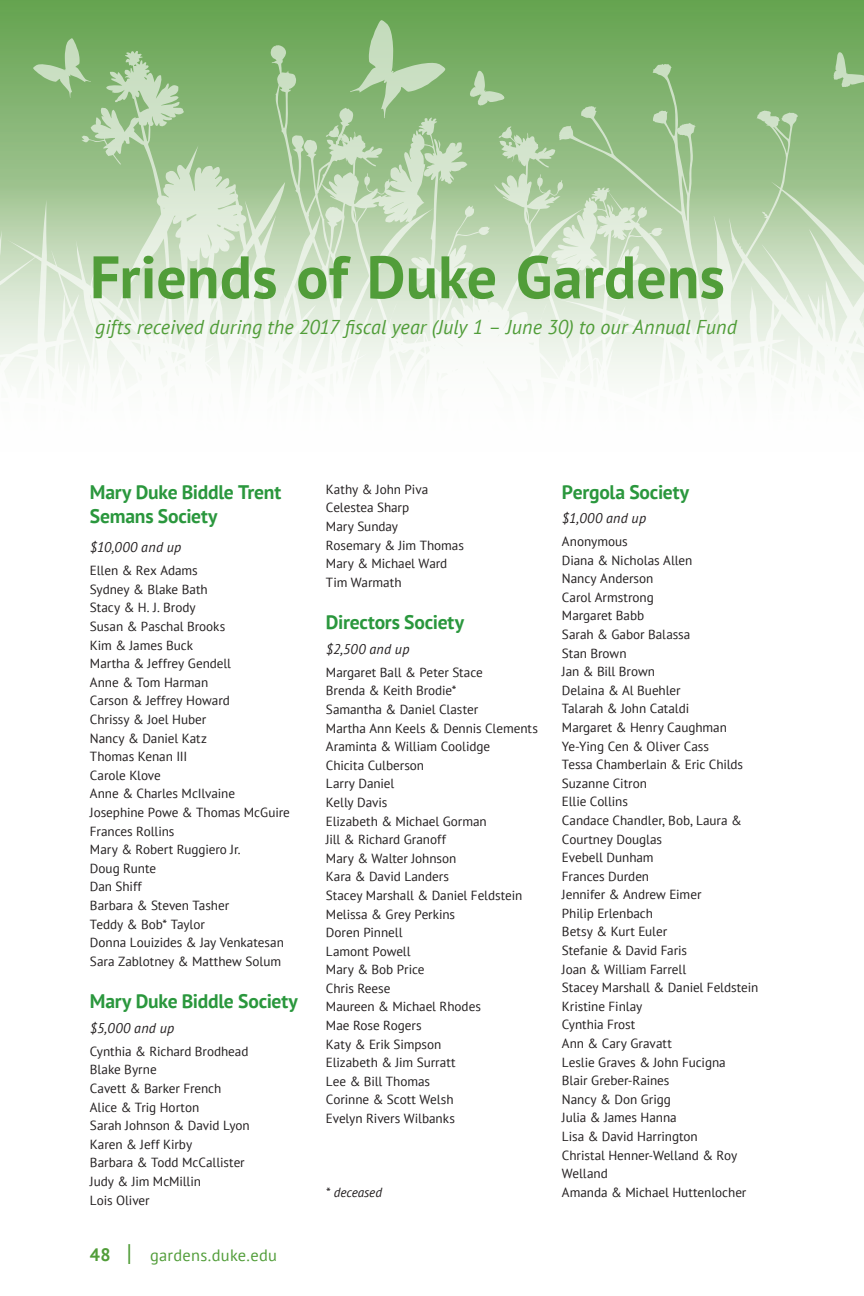
<style>
.page{position:relative;width:864px;height:1296px;background:#fff}
.page>*{position:absolute;margin:0;border:0;box-sizing:border-box;transform-origin:0 0}
.t1{font:700 59.8px "PT Sans";letter-spacing:.005em;color:#519d39}
.t2{font:italic 20px "PT Sans";letter-spacing:.005em;color:#519d39}
.t3{font:700 19.6px/24px "PT Sans";letter-spacing:-.01em;color:#2a973d}
.t4{font:16.4px "PT Sans";letter-spacing:.02em;color:#519d39}
.t5{font:italic 14px "PT Sans";letter-spacing:.02em;color:#231f20}
.t6{font:13.2px/18.6px "PT Sans";letter-spacing:-.005em;color:#231f20}
.t7{font:italic 13.2px "PT Sans";letter-spacing:-.005em;color:#231f20}
.s1{font-weight:700;font-size:18px}
.s2{font-size:24px}
</style>
<div class="page">
<div style="left:0;top:0;width:864px;height:454px;background:#69a654"></div>
<svg style="left:0;top:38px;width:863px;height:416px;background:#c6dcbe"></svg>
<svg style="left:542px;top:300px;width:7px;height:16px"></svg>
<svg style="left:392px;top:300px;width:7px;height:16px"></svg>
<img style="left:863px;top:40px;width:1px;height:414px">
<svg style="left:350px;top:20px;width:95px;height:98px"></svg>
<h1 class="t1" style="left:90px;top:238px;width:636px">Friends of Duke Gardens</h1>
<h2 class="t2" style="left:95px;top:314px;width:643px">gifts received during the 2017 fiscal year (July 1 – June 30) to our Annual Fund</h2>
<h3 class="t3" style="left:90px;top:479px;width:193px">Mary Duke Biddle Trent<br>Semans Society</h3>
<p class="t5" style="left:90px;top:538px;width:93px">$10,000 and up</p>
<p class="t6" style="left:90px;top:561px;width:201px">Ellen &amp; Rex Adams<br>Sydney &amp; Blake Bath<br>Stacy &amp; H. J. Brody<br>Susan &amp; Paschal Brooks<br>Kim &amp; James Buck<br>Martha &amp; Jeffrey Gendell<br>Anne &amp; Tom Harman<br>Carson &amp; Jeffrey Howard<br>Chrissy &amp; Joel Huber<br>Nancy &amp; Daniel Katz<br>Thomas Kenan III<br>Carole Klove<br>Anne &amp; Charles McIlvaine<br>Josephine Powe &amp; Thomas McGuire<br>Frances Rollins<br>Mary &amp; Robert Ruggiero Jr.<br>Doug Runte<br>Dan Shiff<br>Barbara &amp; Steven Tasher<br>Teddy &amp; Bob* Taylor<br>Donna Louizides &amp; Jay Venkatesan<br>Sara Zablotney &amp; Matthew Solum</p>
<h3 class="t3" style="left:90px;top:989px;width:210px">Mary Duke Biddle Society</h3>
<p class="t5" style="left:90px;top:1019px;width:86px">$5,000 and up</p>
<p class="t6" style="left:90px;top:1042px;width:161px">Cynthia &amp; Richard Brodhead<br>Blake Byrne<br>Cavett &amp; Barker French<br>Alice &amp; Trig Horton<br>Sarah Johnson &amp; David Lyon<br>Karen &amp; Jeff Kirby<br>Barbara &amp; Todd McCallister<br>Judy &amp; Jim McMillin<br>Lois Oliver</p>
<p class="t4" style="left:90px;top:1244px;width:189px"><span class="s1">48</span> <span class="s2">|</span> gardens.duke.edu</p>
<p class="t6" style="left:326px;top:479px;width:140px">Kathy &amp; John Piva<br>Celestea Sharp<br>Mary Sunday<br>Rosemary &amp; Jim Thomas<br>Mary &amp; Michael Ward<br>Tim Warmath</p>
<h3 class="t3" style="left:326px;top:610px;width:140px">Directors Society</h3>
<p class="t5" style="left:326px;top:640px;width:85px">$2,500 and up</p>
<p class="t6" style="left:326px;top:662px;width:213px">Margaret Ball &amp; Peter Stace<br>Brenda &amp; Keith Brodie*<br>Samantha &amp; Daniel Claster<br>Martha Ann Keels &amp; Dennis Clements<br>Araminta &amp; William Coolidge<br>Chicita Culberson<br>Larry Daniel<br>Kelly Davis<br>Elizabeth &amp; Michael Gorman<br>Jill &amp; Richard Granoff<br>Mary &amp; Walter Johnson<br>Kara &amp; David Landers<br>Stacey Marshall &amp; Daniel Feldstein<br>Melissa &amp; Grey Perkins<br>Doren Pinnell<br>Lamont Powell<br>Mary &amp; Bob Price<br>Chris Reese<br>Maureen &amp; Michael Rhodes<br>Mae Rose Rogers<br>Katy &amp; Erik Simpson<br>Elizabeth &amp; Jim Surratt<br>Lee &amp; Bill Thomas<br>Corinne &amp; Scott Welsh<br>Evelyn Rivers Wilbanks</p>
<p class="t7" style="left:326px;top:1184px;width:58px">* deceased</p>
<h3 class="t3" style="left:562px;top:479px;width:129px">Pergola Society</h3>
<p class="t5" style="left:562px;top:509px;width:86px">$1,000 and up</p>
<p class="t6" style="left:562px;top:532px;width:198px">Anonymous<br>Diana &amp; Nicholas Allen<br>Nancy Anderson<br>Carol Armstrong<br>Margaret Babb<br>Sarah &amp; Gabor Balassa<br>Stan Brown<br>Jan &amp; Bill Brown<br>Delaina &amp; Al Buehler<br>Talarah &amp; John Cataldi<br>Margaret &amp; Henry Caughman<br>Ye-Ying Cen &amp; Oliver Cass<br>Tessa Chamberlain &amp; Eric Childs<br>Suzanne Citron<br>Ellie Collins<br>Candace Chandler, Bob, Laura &amp;<br>Courtney Douglas<br>Evebell Dunham<br>Frances Durden<br>Jennifer &amp; Andrew Eimer<br>Philip Erlenbach<br>Betsy &amp; Kurt Euler<br>Stefanie &amp; David Faris<br>Joan &amp; William Farrell<br>Stacey Marshall &amp; Daniel Feldstein<br>Kristine Finlay<br>Cynthia Frost<br>Ann &amp; Cary Gravatt<br>Leslie Graves &amp; John Fucigna<br>Blair Greber-Raines<br>Nancy &amp; Don Grigg<br>Julia &amp; James Hanna<br>Lisa &amp; David Harrington<br>Christal Henner-Welland &amp; Roy<br>Welland<br>Amanda &amp; Michael Huttenlocher</p>
</div>
